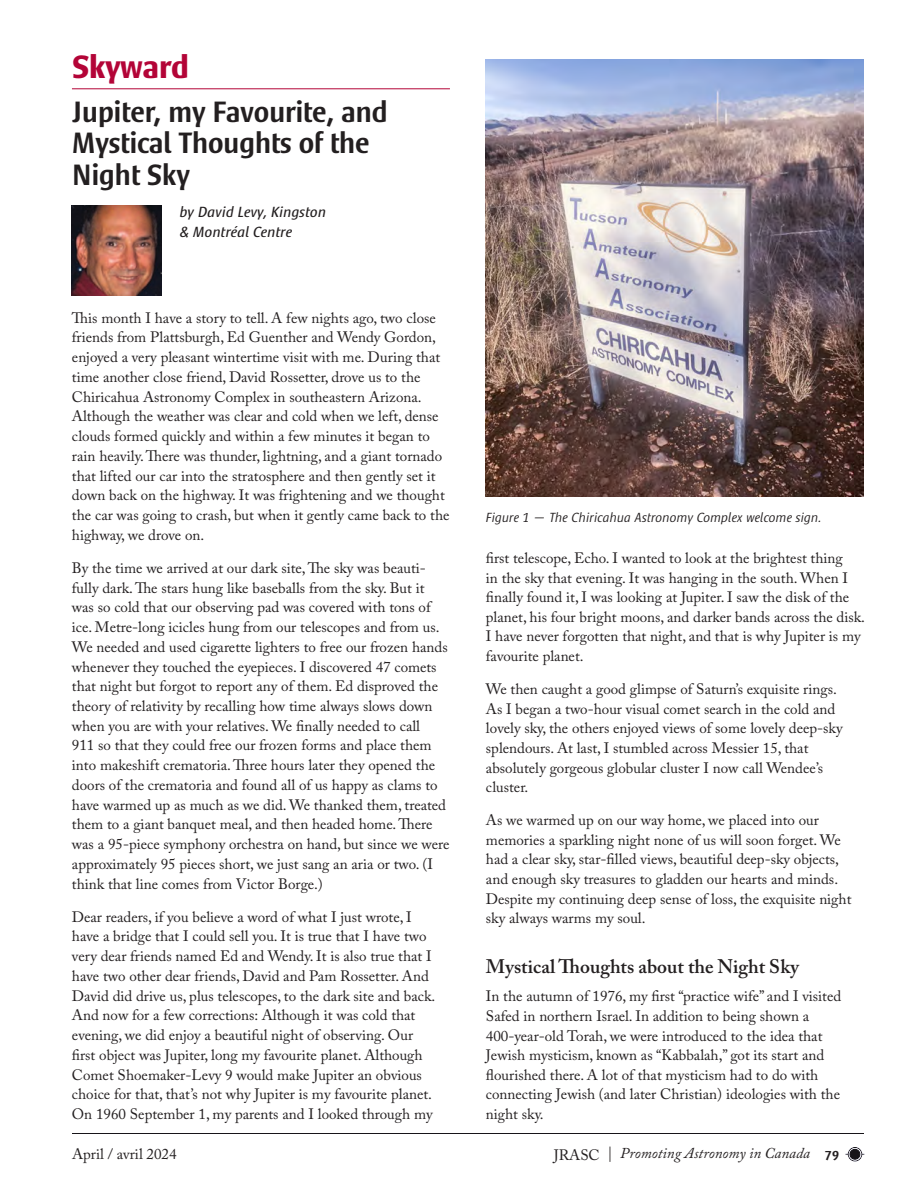
<style>
.page{position:relative;width:918px;height:1188px;background:#fff}
.page>*{position:absolute;margin:0;border:0;box-sizing:border-box;transform-origin:0 0}
.Regular_Column_Title{font:700 33px "Satero Sans LT Pro";letter-spacing:-.02em;color:#b30437}
.Section_Title{font:500 30px/31.8px "Satero Sans LT Pro";letter-spacing:-.02em;color:#231f20}
.Subhead_1_Large{font:600 19.5px "Adobe Caslon Pro";color:#231f20}
.Content_Body{font:15px/19.6px "Adobe Caslon Pro";color:#231f20}
.Section_Author_Name{font:italic 15px/19.8px "Satero Sans LT Pro";color:#231f20}
.t1{font:italic 15px "Adobe Caslon Pro";color:#231f20}
.t2{font:italic 300 13.5px "Satero Sans LT Pro";color:#231f20}
.s1{font-style:normal}
</style>
<div class="page">
<div style="left:845px;top:1145px;width:22px;height:17px;background:#201c70;opacity:.4"></div>
<div style="left:70px;top:1131px;width:796px;height:5px;background:#201c70;opacity:.4"></div>
<img style="left:72px;top:205px;width:90px;height:90px">
<hr style="left:72px;top:88px;width:378px;height:1px;background:#b30437">
<img style="left:486px;top:60px;width:378px;height:437px">
<p class="Regular_Column_Title" style="left:72px;top:48px;width:119px">Skyward</p>
<p class="Section_Title" style="left:72px;top:95px;width:318px">Jupiter, my Favourite, and<br>Mystical Thoughts of the<br>Night Sky</p>
<p class="Section_Author_Name" style="left:180px;top:202px;width:148px">by David Levy, Kingston &amp; Montréal Centre</p>
<p class="Content_Body" style="left:72px;top:308px;width:379px">This month I have a story to tell. A few nights ago, two close friends from Plattsburgh, Ed Guenther and Wendy Gordon, enjoyed a very pleasant wintertime visit with me. During that time another close friend, David Rossetter, drove us to the Chiricahua Astronomy Complex in southeastern Arizona.<br>Although the weather was clear and cold when we left, dense clouds formed quickly and within a few minutes it began to rain heavily. There was thunder, lightning, and a giant tornado that lifted our car into the stratosphere and then gently set it down back on the highway. It was frightening and we thought the car was going to crash, but when it gently came back to the highway, we drove on.</p>
<p class="Content_Body" style="left:72px;top:558px;width:379px">By the time we arrived at our dark site, The sky was beauti&shy;fully dark. The stars hung like baseballs from the sky. But it was so cold that our observing pad was covered with tons of ice. Metre-long icicles hung from our telescopes and from us.<br>We needed and used cigarette lighters to free our frozen hands whenever they touched the eyepieces. I discovered 47 comets that night but forgot to report any of them. Ed disproved the theory of relativity by recalling how time always slows down when you are with your relatives. We finally needed to call<br>911 so that they could free our frozen forms and place them into makeshift crematoria. Three hours later they opened the doors of the crematoria and found all of us happy as clams to have warmed up as much as we did. We thanked them, treated them to a giant banquet meal, and then headed home. There was a 95-piece symphony orchestra on hand, but since we were approximately 95 pieces short, we just sang an aria or two. (I think that line comes from Victor Borge.)</p>
<p class="Content_Body" style="left:72px;top:907px;width:365px">Dear readers, if you believe a word of what I just wrote, I have a bridge that I could sell you. It is true that I have two very dear friends named Ed and Wendy. It is also true that I have two other dear friends, David and Pam Rossetter. And David did drive us, plus telescopes, to the dark site and back.<br>And now for a few corrections: Although it was cold that evening, we did enjoy a beautiful night of observing. Our first object was Jupiter, long my favourite planet. Although Comet Shoemaker-Levy 9 would make Jupiter an obvious choice for that, that’s not why Jupiter is my favourite planet.<br>On 1960 September 1, my parents and I looked through my</p>
<p class="t2" style="left:486px;top:509px;width:338px">Figure 1 — The Chiricahua Astronomy Complex welcome sign.</p>
<p class="Content_Body" style="left:486px;top:548px;width:381px">first telescope, Echo. I wanted to look at the brightest thing<br>in the sky that evening. It was hanging in the south. When I finally found it, I was looking at Jupiter. I saw the disk of the planet, his four bright moons, and darker bands across the disk.<br>I have never forgotten that night, and that is why Jupiter is my favourite planet.</p>
<p class="Content_Body" style="left:486px;top:679px;width:358px">We then caught a good glimpse of Saturn’s exquisite rings.<br>As I began a two-hour visual comet search in the cold and lovely sky, the others enjoyed views of some lovely deep-sky splendours. At last, I stumbled across Messier 15, that absolutely gorgeous globular cluster I now call Wendee’s cluster.</p>
<p class="Content_Body" style="left:486px;top:810px;width:367px">As we warmed up on our way home, we placed into our memories a sparkling night none of us will soon forget. We had a clear sky, star-filled views, beautiful deep-sky objects, and enough sky treasures to gladden our hearts and minds.<br>Despite my continuing deep sense of loss, the exquisite night sky always warms my soul.</p>
<p class="Subhead_1_Large" style="left:486px;top:955px;width:314px">Mystical Thoughts about the Night Sky</p>
<p class="Content_Body" style="left:486px;top:986px;width:357px">In the autumn of 1976, my first “practice wife” and I visited Safed in northern Israel. In addition to being shown a 400-year-old Torah, we were introduced to the idea that Jewish mysticism, known as “Kabbalah,” got its start and flourished there. A lot of that mysticism had to do with connecting Jewish (and later Christian) ideologies with the night sky.</p>
<p class="Content_Body" style="left:72px;top:1144px;width:106px">April / avril 2024</p>
<p class="t1" style="left:554px;top:1145px;width:287px"><span class="s1">JRASC |</span> Promoting Astronomy in Canada <sub>79</sub></p>
</div>
